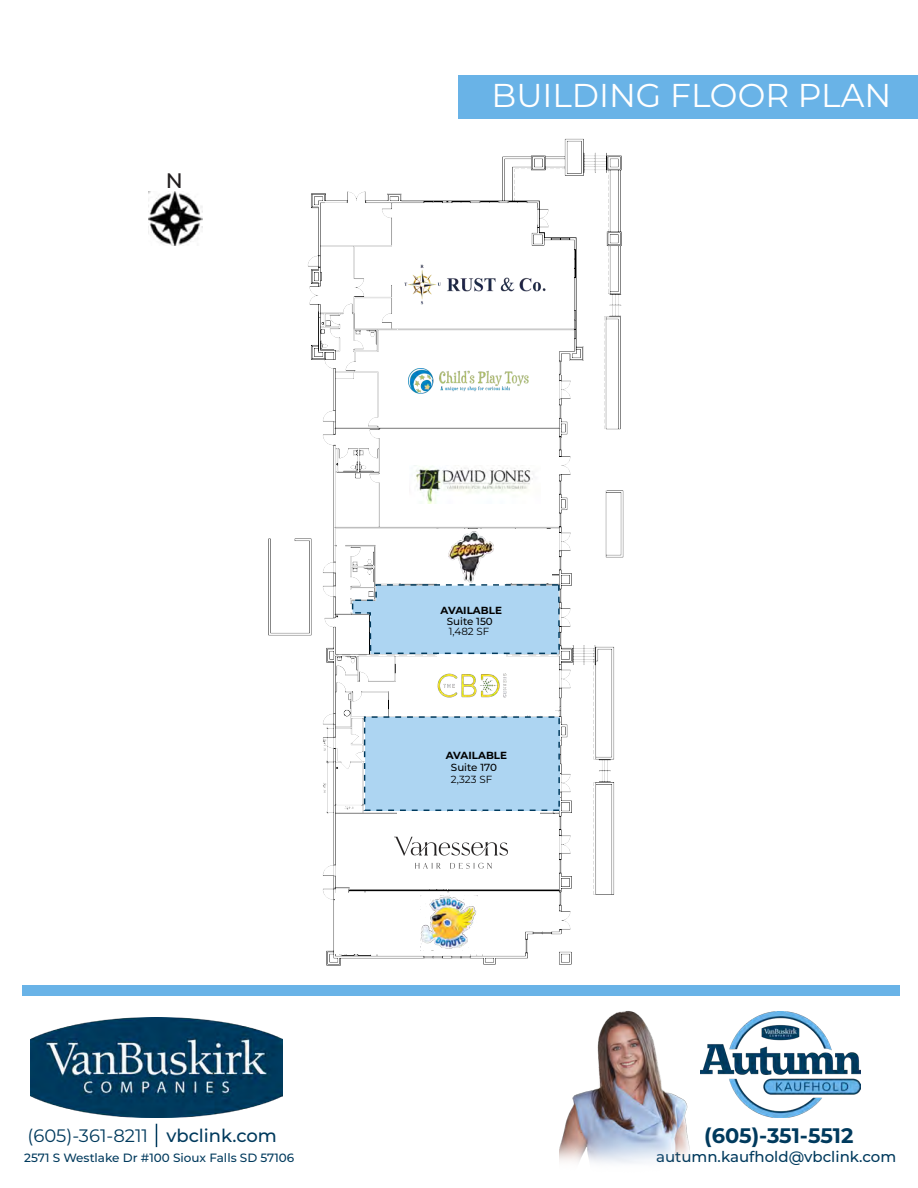
<style>
.page{position:relative;width:918px;height:1188px;background:#fff}
.page>*{position:absolute;margin:0;border:0;box-sizing:border-box;transform-origin:0 0}
.t1{font:33px "Montserrat";color:#fff}
.t2{font:700 21px "Montserrat";color:#003a5d}
.t3{font:500 21px "Montserrat";color:#231f20}
.t4{font:18px "Montserrat";color:#003a5d}
.t5{font:500 15px "Montserrat";color:#003a5d}
.t6{font:500 12px "Montserrat";color:#003a5d}
.t7{font:700 10.35px "Montserrat";color:#000}
.t8{font:500 10.35px "Montserrat";color:#000}
.t9{font:10.35px "Montserrat";color:#000}
.s1{font-weight:500}
</style>
<div class="page">
<img style="left:148px;top:192px;width:55px;height:53px">
<img style="left:268px;top:138px;width:356px;height:828px">
<div style="left:458px;top:75px;width:460px;height:44px;background:#69b3e7"></div>
<div style="left:22px;top:985px;width:878px;height:11px;background:#69b3e7"></div>
<img style="left:30px;top:1017px;width:253px;height:101px">
<img style="left:701px;top:1011px;width:160px;height:107px">
<svg style="left:156px;top:1124px;width:1px;height:23px"></svg>
<img style="left:560px;top:1011px;width:130px;height:152px">
<div style="left:365px;top:717px;width:194px;height:93px;background:#add5f2"></div>
<div style="left:403px;top:221px;width:118px;height:70px;background:#fff"></div>
<div style="left:417px;top:338px;width:118px;height:70px;background:#fff"></div>
<div style="left:419px;top:446px;width:118px;height:71px;background:#fff"></div>
<div style="left:419px;top:657px;width:118px;height:52px;background:#fff"></div>
<div style="left:412px;top:661px;width:143px;height:53px;background:#fff"></div>
<div style="left:381px;top:529px;width:171px;height:54px;background:#fff"></div>
<div style="left:397px;top:813px;width:143px;height:76px;background:#fff"></div>
<div style="left:336px;top:893px;width:188px;height:60px;background:#fff"></div>
<svg style="left:351px;top:583px;width:210px;height:72px;background:#aed2ec"></svg>
<div style="left:364px;top:716px;width:196px;height:95px;border:1px dashed #003a5d"></div>
<img style="left:408px;top:368px;width:121px;height:26px">
<img style="left:403px;top:264px;width:144px;height:41px">
<img style="left:389px;top:826px;width:119px;height:50px">
<img style="left:409px;top:466px;width:132px;height:37px">
<img style="left:421px;top:896px;width:55px;height:53px">
<img style="left:441px;top:526px;width:60px;height:61px">
<img style="left:437px;top:673px;width:70px;height:25px">
<h2 class="t3" style="left:166px;top:166px;width:19px">N</h2>
<h1 class="t1" style="left:491px;top:73px;width:401px">BUILDING FLOOR PLAN</h1>
<h3 class="t4" style="left:27px;top:1123px;width:251px">(605)-361-8211 <span class="s1">vbclink.com</span></h3>
<p class="t6" style="left:24px;top:1149px;width:272px">2571 S Westlake Dr #100 Sioux Falls SD 57106</p>
<p class="t7" style="left:441px;top:603px;width:63px">AVAILABLE</p>
<p class="t9" style="left:449px;top:624px;width:42px">1,482 SF</p>
<p class="t8" style="left:447px;top:614px;width:48px">Suite 150</p>
<p class="t7" style="left:446px;top:748px;width:63px">AVAILABLE</p>
<p class="t9" style="left:451px;top:773px;width:43px">2,323 SF</p>
<p class="t8" style="left:451px;top:760px;width:48px">Suite 170</p>
<h2 class="t2" style="left:704px;top:1120px;width:151px">(605)-351-5512</h2>
<p class="t5" style="left:656px;top:1146px;width:242px">autumn.kaufhold@vbclink.com</p>
</div>
